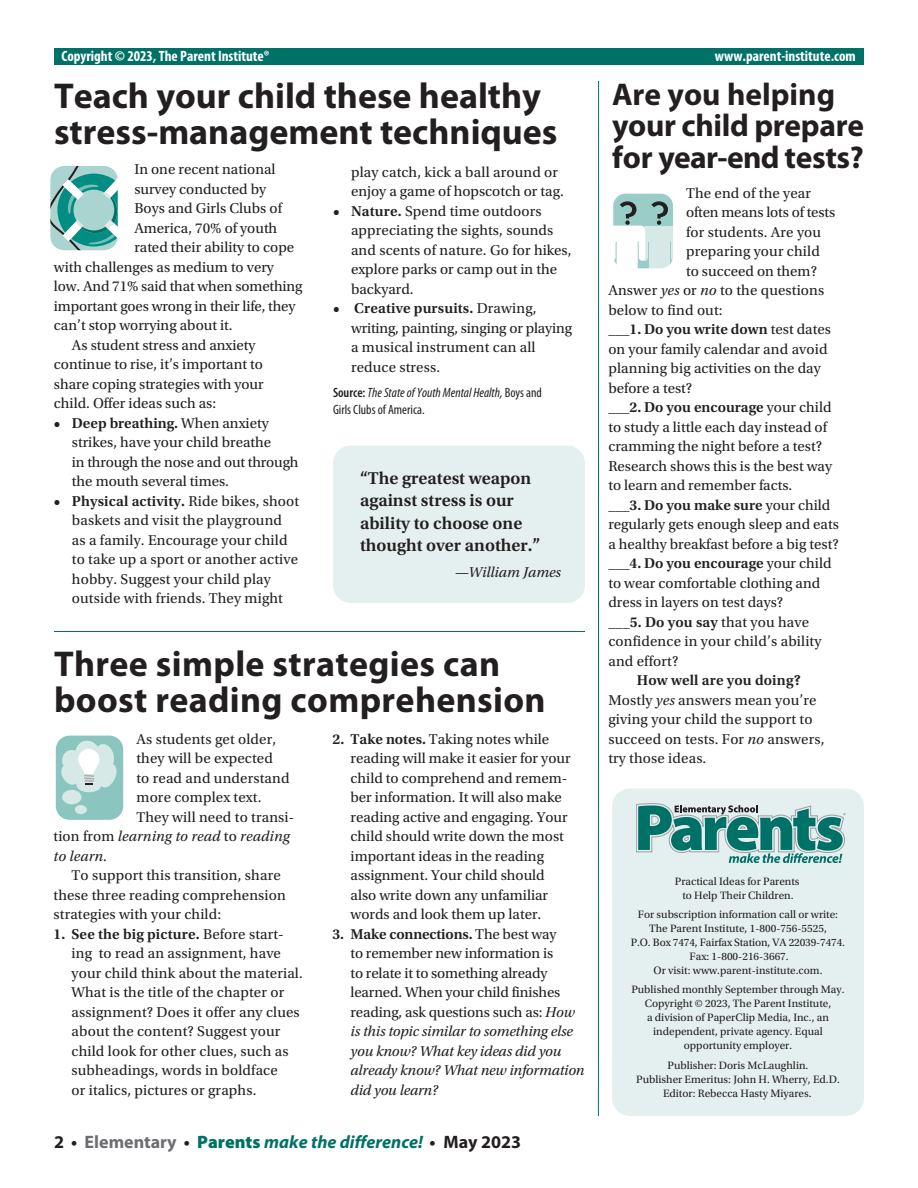
<style>
.page{position:relative;width:918px;height:1188px;background:#fff}
.page>*{position:absolute;margin:0;border:0;box-sizing:border-box;transform-origin:0 0}
.t1{font:700 36px/36px "Myriad Pro";color:#231f20}
.t2{font:700 31.5px/31.5px "Myriad Pro";letter-spacing:-.01em;color:#231f20}
.t3{font:600 18px/22.5px "Utopia Std";color:#231f20}
.t4{font:italic 700 18px "Myriad Pro";color:#007167}
.t5{font:15px/19.5px "Utopia Std";color:#231f20}
.t6{font:600 15px "Utopia Std";color:#231f20}
.t7{font:700 condensed 15px "Myriad Pro";color:#fff}
.t8{font:italic 15px "Utopia Std";letter-spacing:.01em;color:#231f20}
.t9{font:italic condensed 13.5px/16.5px "Myriad Pro";color:#231f20}
.t10{font:11.25px/14.1px "Utopia Std";color:#231f20;text-align:center}
.s1{font-weight:600}
.s2{font-weight:600;font-style:normal}
.s3{font-style:normal}
.s4{font-style:italic}
.s5{font-weight:400}
.s6{font-style:normal;color:#231f20}
.s7{font-style:normal;color:#6c6d70}
.s8{font-weight:900;font-style:normal}
</style>
<div class="page">
<div style="left:612px;top:789px;width:252px;height:327px;background:#e4f0ef;border-radius:18px"></div>
<hr style="left:598px;top:81px;width:1px;height:1035px;background:#007167">
<svg style="left:50px;top:166px;width:68px;height:85px;background:#7fbeb9"></svg>
<svg style="left:55px;top:735px;width:69px;height:85px;background:#b2d8d4"></svg>
<svg style="left:613px;top:193px;width:60px;height:76px"></svg>
<div style="left:54px;top:49px;width:810px;height:16px;background:#007167"></div>
<div style="left:333px;top:446px;width:252px;height:157px;background:#e4f0ef;border-radius:18px"></div>
<svg style="left:636px;top:803px;width:210px;height:60px"></svg>
<hr style="left:54px;top:631px;width:531px;height:1px;background:#007167">
<p class="t7" style="left:62px;top:46px;width:210px">Copyright © 2023, The Parent Institute®</p>
<p class="t7" style="left:715px;top:46px;width:142px">www.parent-institute.com</p>
<h1 class="t1" style="left:54px;top:77px;width:505px">Teach your child these healthy stress-management techniques</h1>
<h2 class="t2" style="left:612px;top:77px;width:254px">Are you helping your child prepare</h2>
<p class="t5" style="left:134px;top:160px;width:143px">In one recent national</p>
<h2 class="t2" style="left:612px;top:140px;width:254px">for year-end tests?</h2>
<p class="t5" style="left:351px;top:162px;width:214px">play catch, kick a ball around or enjoy a game of hopscotch or tag.</p>
<p class="t5" style="left:351px;top:201px;width:222px;text-indent:-18px"><span class="s1">• Nature.</span> Spend time outdoors appreciating the sights, sounds and scents of nature. Go for hikes, explore parks or camp out in the backyard.</p>
<p class="t5" style="left:351px;top:299px;width:223px;text-indent:-18px"><span class="s1">• Creative pursuits.</span> Drawing, writing, painting, singing or playing a musical instrument can all reduce stress.</p>
<p class="t9" style="left:333px;top:384px;width:211px"><span class="s2">Source:</span> The State of Youth Mental Health, <span class="s3">Boys and<br>Girls Clubs of America.</span></p>
<p class="t5" style="left:134px;top:179px;width:133px">survey conducted by</p>
<p class="t5" style="left:134px;top:199px;width:149px">Boys and Girls Clubs of</p>
<p class="t5" style="left:134px;top:218px;width:144px">America, 70% of youth</p>
<p class="t5" style="left:134px;top:238px;width:161px">rated their ability to cope</p>
<p class="t5" style="left:54px;top:257px;width:222px">with challenges as medium to very</p>
<p class="t5" style="left:54px;top:277px;width:250px">low. And 71% said that when something</p>
<p class="t5" style="left:54px;top:296px;width:243px">important goes wrong in their life, they</p>
<p class="t5" style="left:54px;top:316px;width:180px">can’t stop worrying about it.</p>
<p class="t5" style="left:72px;top:335px;width:185px">As student stress and anxiety</p>
<p class="t5" style="left:54px;top:355px;width:211px">continue to rise, it’s important to</p>
<p class="t5" style="left:54px;top:374px;width:211px">share coping strategies with your</p>
<p class="t5" style="left:54px;top:394px;width:164px">child. Offer ideas such as:</p>
<p class="t5" style="left:72px;top:413px;width:228px;text-indent:-18px"><span class="s1">• Deep breathing.</span> When anxiety strikes, have your child breathe<br>in through the nose and out through the mouth several times.</p>
<p class="t5" style="left:72px;top:491px;width:229px;text-indent:-18px"><span class="s1">• Physical activity.</span> Ride bikes, shoot baskets and visit the playground as a family. Encourage your child to take up a sport or another active hobby. Suggest your child play outside with friends. They might</p>
<p class="t5" style="left:686px;top:183px;width:127px">The end of the year</p>
<p class="t5" style="left:686px;top:203px;width:151px">often means lots of tests</p>
<p class="t5" style="left:686px;top:222px;width:137px">for students. Are you</p>
<p class="t5" style="left:686px;top:242px;width:135px">preparing your child</p>
<p class="t5" style="left:686px;top:261px;width:132px">to succeed on them?</p>
<p class="t5" style="left:608px;top:281px;width:217px">Answer <span class="s4">yes</span> or <span class="s4">no</span> to the questions</p>
<p class="t5" style="left:608px;top:300px;width:116px">below to find out:</p>
<p class="t6" style="left:608px;top:321px;width:224px">___1. Do you write down <span class="s5">test dates</span></p>
<p class="t5" style="left:608px;top:339px;width:221px">on your family calendar and avoid</p>
<p class="t5" style="left:608px;top:359px;width:214px">planning big activities on the day</p>
<p class="t5" style="left:608px;top:378px;width:85px">before a test?</p>
<p class="t6" style="left:608px;top:399px;width:225px">___2. Do you encourage <span class="s5">your child</span></p>
<p class="t5" style="left:608px;top:417px;width:220px">to study a little each day instead of</p>
<p class="t5" style="left:608px;top:437px;width:215px">cramming the night before a test?</p>
<p class="t5" style="left:608px;top:456px;width:225px">Research shows this is the best way</p>
<p class="t5" style="left:608px;top:476px;width:185px">to learn and remember facts.</p>
<p class="t6" style="left:608px;top:496px;width:224px">___3. Do you make sure <span class="s5">your child</span></p>
<p class="t5" style="left:608px;top:515px;width:232px">regularly gets enough sleep and eats</p>
<p class="t5" style="left:608px;top:534px;width:232px">a healthy breakfast before a big test?</p>
<p class="t6" style="left:608px;top:555px;width:225px">___4. Do you encourage <span class="s5">your child</span></p>
<p class="t5" style="left:608px;top:573px;width:213px">to wear comfortable clothing and</p>
<p class="t5" style="left:608px;top:593px;width:176px">dress in layers on test days?</p>
<p class="t6" style="left:608px;top:613px;width:202px">___5. Do you say <span class="s5">that you have</span></p>
<p class="t5" style="left:608px;top:632px;width:215px">confidence in your child’s ability</p>
<p class="t5" style="left:608px;top:651px;width:71px">and effort?</p>
<p class="t5" style="left:608px;top:671px;width:218px;text-indent:28px"><span class="s1">How well are you doing?<br></span>Mostly <span class="s4">yes</span> answers mean you’re giving your child the support to succeed on tests. For <span class="s4">no</span> answers, try those ideas.</p>
<p class="t3" style="left:360px;top:467px;width:182px">“The greatest weapon against stress is our ability to choose one thought over another.”</p>
<p class="t8" style="left:454px;top:564px;width:108px">—William James</p>
<h1 class="t1" style="left:54px;top:645px;width:493px">Three simple strategies can boost reading comprehension</h1>
<p class="t5" style="left:351px;top:729px;width:222px;text-indent:-18px"><span class="s1">2. Take notes.</span> Taking notes while reading will make it easier for your child to comprehend and remem&shy;ber information. It will also make reading active and engaging. Your child should write down the most important ideas in the reading assignment. Your child should also write down any unfamiliar words and look them up later.</p>
<p class="t5" style="left:351px;top:924px;width:236px;text-indent:-18px"><span class="s1">3. Make connections.</span> The best way<br>to remember new information is<br>to relate it to something already learned. When your child finishes reading, ask questions such as: <span class="s4">How is this topic similar to something else you know? What key ideas did you already know? What new information did you learn?</span></p>
<p class="t5" style="left:137px;top:729px;width:141px">As students get older,</p>
<p class="t5" style="left:137px;top:749px;width:138px">they will be expected</p>
<p class="t5" style="left:137px;top:768px;width:155px">to read and understand</p>
<p class="t5" style="left:137px;top:788px;width:127px">more complex text.</p>
<p class="t5" style="left:137px;top:807px;width:159px">They will need to transi-</p>
<p class="t8" style="left:54px;top:828px;width:238px"><span class="s3">tion from</span> learning to read <span class="s3">to</span> reading</p>
<p class="t8" style="left:54px;top:848px;width:55px">to learn.</p>
<p class="t5" style="left:54px;top:866px;width:234px;text-indent:18px">To support this transition, share these three reading comprehension strategies with your child:</p>
<p class="t5" style="left:72px;top:924px;width:233px;text-indent:-18px"><span class="s1">1. See the big picture.</span> Before start&shy;ing to read an assignment, have your child think about the material.<br>What is the title of the chapter or assignment? Does it offer any clues about the content? Suggest your child look for other clues, such as subheadings, words in boldface<br>or italics, pictures or graphs.</p>
<p class="t10" style="left:675px;top:874px;width:126px">Practical Ideas for Parents to Help Their Children.</p>
<p class="t10" style="left:631px;top:907px;width:216px">For subscription information call or write:<br>The Parent Institute, 1-800-756-5525,<br>P.O. Box 7474, Fairfax Station, VA 22039-7474.<br>Fax: 1-800-216-3667.<br>Or visit: www.parent-institute.com.</p>
<p class="t10" style="left:631px;top:982px;width:215px">Published monthly September through May.<br>Copyright © 2023, The Parent Institute,<br>a division of PaperClip Media, Inc., an independent, private agency. Equal opportunity employer.</p>
<p class="t10" style="left:636px;top:1059px;width:205px">Publisher: Doris McLaughlin.<br>Publisher Emeritus: John H. Wherry, Ed.D.<br>Editor: Rebecca Hasty Miyares.</p>
<p class="t4" style="left:54px;top:1130px;width:469px"><span class="s6">2 •</span> <span class="s7">Elementary</span> <span class="s6">•</span> <span class="s8">Parents</span> make the difference! <span class="s6">• May 2023</span></p>
</div>
